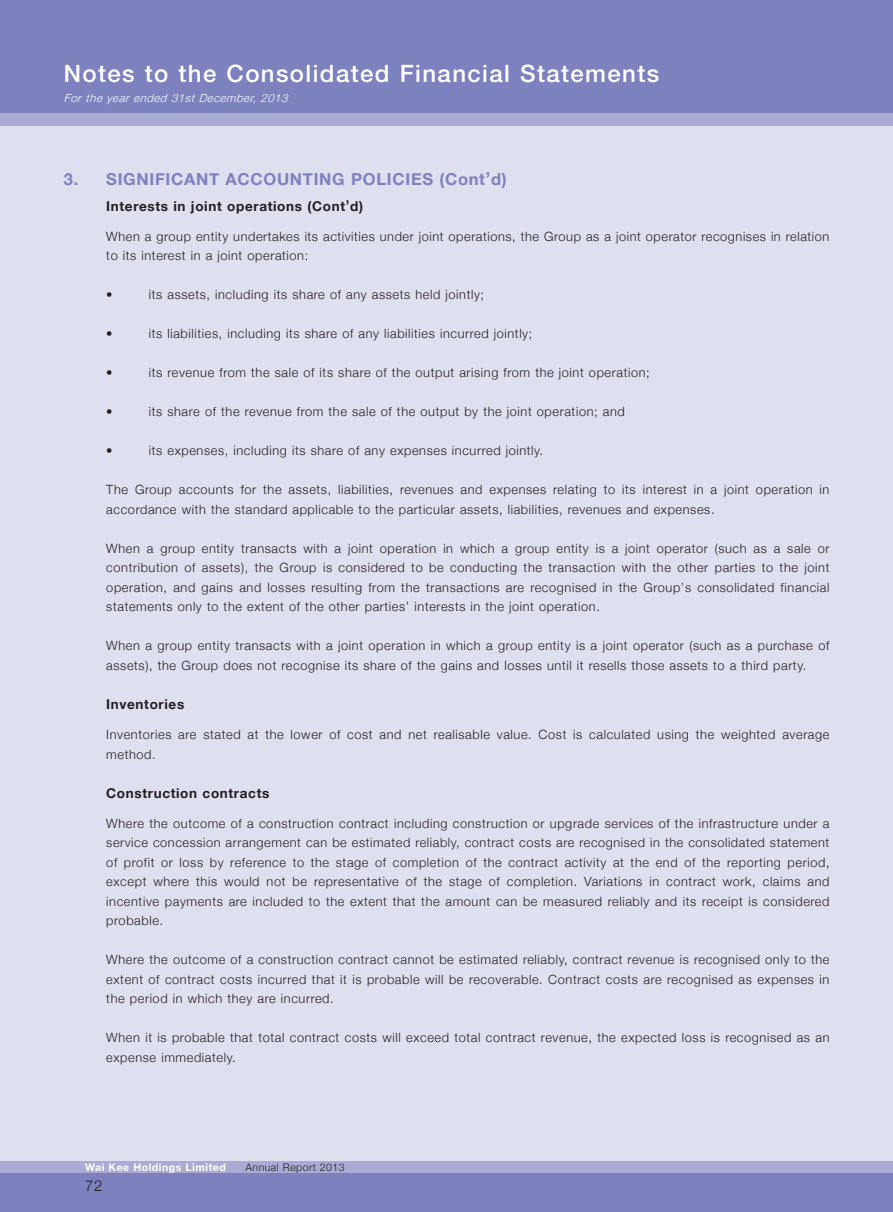
<style>
.page{position:relative;width:893px;height:1212px;background:#dedfef}
.page>*{position:absolute;margin:0;border:0;box-sizing:border-box;transform-origin:0 0}
.t1{font:500 24px "Helvetica Neue LT Std";letter-spacing:.06em;color:#fff}
.Heading_1{font:700 16.5px "Helvetica Neue";letter-spacing:.045em;color:#7d81be}
.t2{font:300 15px "Helvetica Neue";color:#231f20}
.Heading_2{font:700 13.5px "Helvetica Neue";letter-spacing:.05em;color:#231f20}
.Body_Text{font:300 12.75px/19.5px "Helvetica Neue";letter-spacing:.05em;color:#231f20}
.t3{font:italic 300 11.25px "Helvetica Neue";color:#fff}
.t4{font:700 10.5px "Helvetica Neue";letter-spacing:.05em;color:#fff}
.t5{font:300 10.5px "Helvetica Neue";letter-spacing:.045em;color:#231f20}
</style>
<div class="page">
<div style="left:0;top:1161px;width:893px;height:13px;background:#aaabd4"></div>
<div style="left:0;top:1174px;width:893px;height:38px;background:#7d81be"></div>
<div style="left:0;top:0;width:893px;height:125px;background:#aaabd4"></div>
<div style="left:0;top:0;width:893px;height:113px;background:#7d81be"></div>
<h1 class="t1" style="left:64px;top:59px;width:597px">Notes to the Consolidated Financial Statements</h1>
<p class="t3" style="left:64px;top:91px;width:229px">For the year ended 31st December, 2013</p>
<p class="Heading_1" style="left:64px;top:169px;width:444px">3. SIGNIFICANT ACCOUNTING POLICIES (Cont’d)</p>
<p class="Heading_2" style="left:106px;top:198px;width:258px">Interests in joint operations (Cont’d)</p>
<p class="Body_Text" style="left:106px;top:226px;width:724px">When a group entity undertakes its activities under joint operations, the Group as a joint operator recognises in relation to its interest in a joint operation:</p>
<p class="Body_Text" style="left:106px;top:285px;width:8px">•</p>
<p class="Body_Text" style="left:149px;top:285px;width:337px">its assets, including its share of any assets held jointly;</p>
<p class="Body_Text" style="left:106px;top:324px;width:8px">•</p>
<p class="Body_Text" style="left:149px;top:324px;width:385px">its liabilities, including its share of any liabilities incurred jointly;</p>
<p class="Body_Text" style="left:106px;top:363px;width:8px">•</p>
<p class="Body_Text" style="left:149px;top:363px;width:502px">its revenue from the sale of its share of the output arising from the joint operation;</p>
<p class="Body_Text" style="left:106px;top:402px;width:8px">•</p>
<p class="Body_Text" style="left:149px;top:402px;width:477px">its share of the revenue from the sale of the output by the joint operation; and</p>
<p class="Body_Text" style="left:106px;top:441px;width:8px">•</p>
<p class="Body_Text" style="left:149px;top:441px;width:396px">its expenses, including its share of any expenses incurred jointly.</p>
<p class="Body_Text" style="left:106px;top:480px;width:724px">The Group accounts for the assets, liabilities, revenues and expenses relating to its interest in a joint operation in accordance with the standard applicable to the particular assets, liabilities, revenues and expenses.</p>
<p class="Body_Text" style="left:106px;top:538px;width:725px;text-align:justify">When a group entity transacts with a joint operation in which a group entity is a joint operator (such as a sale or contribution of assets), the Group is considered to be conducting the transaction with the other parties to the joint operation, and gains and losses resulting from the transactions are recognised in the Group’s consolidated financial statements only to the extent of the other parties’ interests in the joint operation.</p>
<p class="Body_Text" style="left:106px;top:636px;width:725px">When a group entity transacts with a joint operation in which a group entity is a joint operator (such as a purchase of assets), the Group does not recognise its share of the gains and losses until it resells those assets to a third party.</p>
<p class="Heading_2" style="left:106px;top:696px;width:79px">Inventories</p>
<p class="Body_Text" style="left:106px;top:724px;width:725px">Inventories are stated at the lower of cost and net realisable value. Cost is calculated using the weighted average method.</p>
<p class="Heading_2" style="left:106px;top:784px;width:164px">Construction contracts</p>
<p class="Body_Text" style="left:106px;top:813px;width:725px;text-align:justify">Where the outcome of a construction contract including construction or upgrade services of the infrastructure under a service concession arrangement can be estimated reliably, contract costs are recognised in the consolidated statement of profit or loss by reference to the stage of completion of the contract activity at the end of the reporting period, except where this would not be representative of the stage of completion. Variations in contract work, claims and incentive payments are included to the extent that the amount can be measured reliably and its receipt is considered probable.</p>
<p class="Body_Text" style="left:106px;top:950px;width:725px;text-align:justify">Where the outcome of a construction contract cannot be estimated reliably, contract revenue is recognised only to the extent of contract costs incurred that it is probable will be recoverable. Contract costs are recognised as expenses in the period in which they are incurred.</p>
<p class="Body_Text" style="left:106px;top:1028px;width:725px">When it is probable that total contract costs will exceed total contract revenue, the expected loss is recognised as an expense immediately.</p>
<p class="t4" style="left:85px;top:1161px;width:142px">Wai Kee Holdings Limited</p>
<p class="t5" style="left:246px;top:1161px;width:101px">Annual Report 2013</p>
<p class="t2" style="left:85px;top:1176px;width:19px">72</p>
</div>
